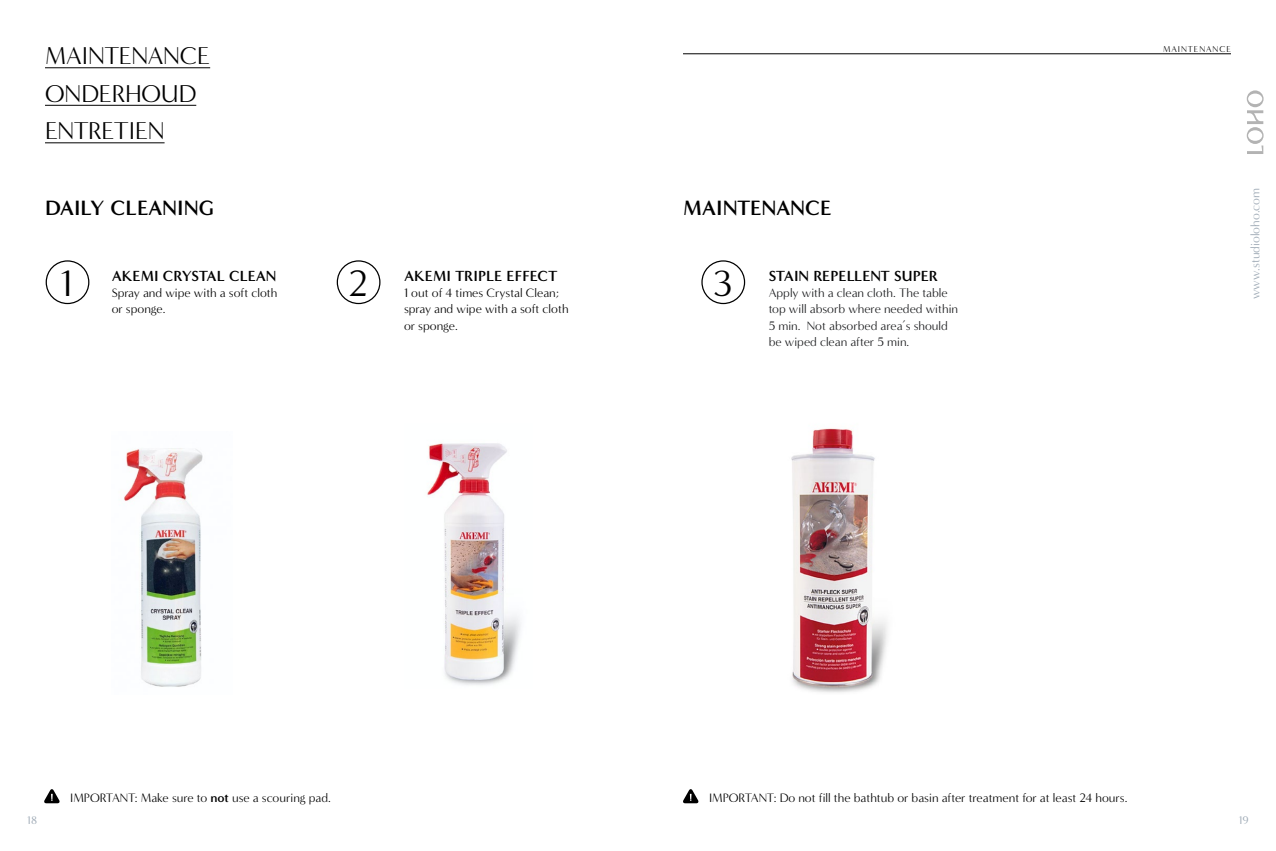
<style>
.page{position:relative;width:1276px;height:851px;background:#fff}
.page>*{position:absolute;margin:0;border:0;box-sizing:border-box;transform-origin:0 0}
.t1{font:37.5px "Minerva Modern";color:#000}
.t2{font:25px/37.5px "Minerva Modern";letter-spacing:-.005em;color:#000}
.t3{font:700 21.25px "Minerva Modern";letter-spacing:-.01em;color:#000}
.t4{font:700 15px "Minerva Modern";color:#000}
.t5{font:12.5px/16.2px "Minerva Modern";color:#000}
.t6{font:12.5px/16.2px "Minerva Modern";color:#18191b}
.t7{font:12.5px "Minerva Modern";color:#9ba7b3}
.t8{font:11.25px "Minerva Modern";color:#9ba7b3}
.t9{font:8.75px "Minerva Modern";letter-spacing:.105em;color:#000}
.s1{font-weight:700}
</style>
<div class="page">
<svg style="left:1246px;top:90px;width:17px;height:64px"></svg>
<div style="left:46px;top:260px;width:43px;height:44px;border:1px solid #000;border-radius:50%"></div>
<img style="left:124px;top:448px;width:79px;height:239px">
<div style="left:337px;top:260px;width:43px;height:44px;border:1px solid #000;border-radius:50%"></div>
<img style="left:427px;top:443px;width:94px;height:242px">
<div style="left:701px;top:260px;width:44px;height:44px;border:1px solid #000;border-radius:50%"></div>
<img style="left:791px;top:428px;width:96px;height:265px">
<hr style="left:45px;top:67px;width:165px;height:1px;background:#000">
<hr style="left:45px;top:105px;width:151px;height:1px;background:#000">
<hr style="left:45px;top:142px;width:120px;height:1px;background:#000">
<svg style="left:44px;top:789px;width:16px;height:14px"></svg>
<svg style="left:683px;top:789px;width:16px;height:14px"></svg>
<hr style="left:683px;top:54px;width:548px;height:1px;background:#000">
<h2 class="t2" style="left:45px;top:38px;width:167px">MAINTENANCE<br>ONDERHOUD<br>ENTRETIEN</h2>
<h3 class="t3" style="left:45px;top:195px;width:171px">DAILY CLEANING</h3>
<h3 class="t3" style="left:683px;top:195px;width:150px">MAINTENANCE</h3>
<h1 class="t1" style="left:61px;top:262px;width:14px">1</h1>
<p class="t4" style="left:112px;top:267px;width:166px">AKEMI CRYSTAL CLEAN</p>
<p class="t5" style="left:112px;top:285px;width:167px">Spray and wipe with a soft cloth or sponge.</p>
<h1 class="t1" style="left:348px;top:262px;width:21px">2</h1>
<p class="t4" style="left:404px;top:267px;width:155px">AKEMI TRIPLE EFFECT</p>
<p class="t5" style="left:404px;top:285px;width:166px">1 out of 4 times Crystal Clean; spray and wipe with a soft cloth or sponge.</p>
<h1 class="t1" style="left:713px;top:262px;width:21px">3</h1>
<p class="t4" style="left:768px;top:267px;width:171px">STAIN REPELLENT SUPER</p>
<p class="t6" style="left:768px;top:285px;width:191px">Apply with a clean cloth. The table top will absorb where needed within<br>5 min. Not absorbed area’s should be wiped clean after 5 min.</p>
<p class="t9" style="left:1163px;top:44px;width:69px">MAINTENANCE</p>
<p class="t7" style="left:1248px;top:299px;width:113px;rotate:-90deg">www.studioloho.com</p>
<p class="t5" style="left:70px;top:789px;width:262px">IMPORTANT: Make sure to <span class="s1">not</span> use a scouring pad.</p>
<p class="t5" style="left:709px;top:789px;width:420px">IMPORTANT: Do not fill the bathtub or basin after treatment for at least 24 hours.</p>
<p class="t8" style="left:27px;top:813px;width:11px">18</p>
<p class="t8" style="left:1238px;top:813px;width:11px">19</p>
</div>
